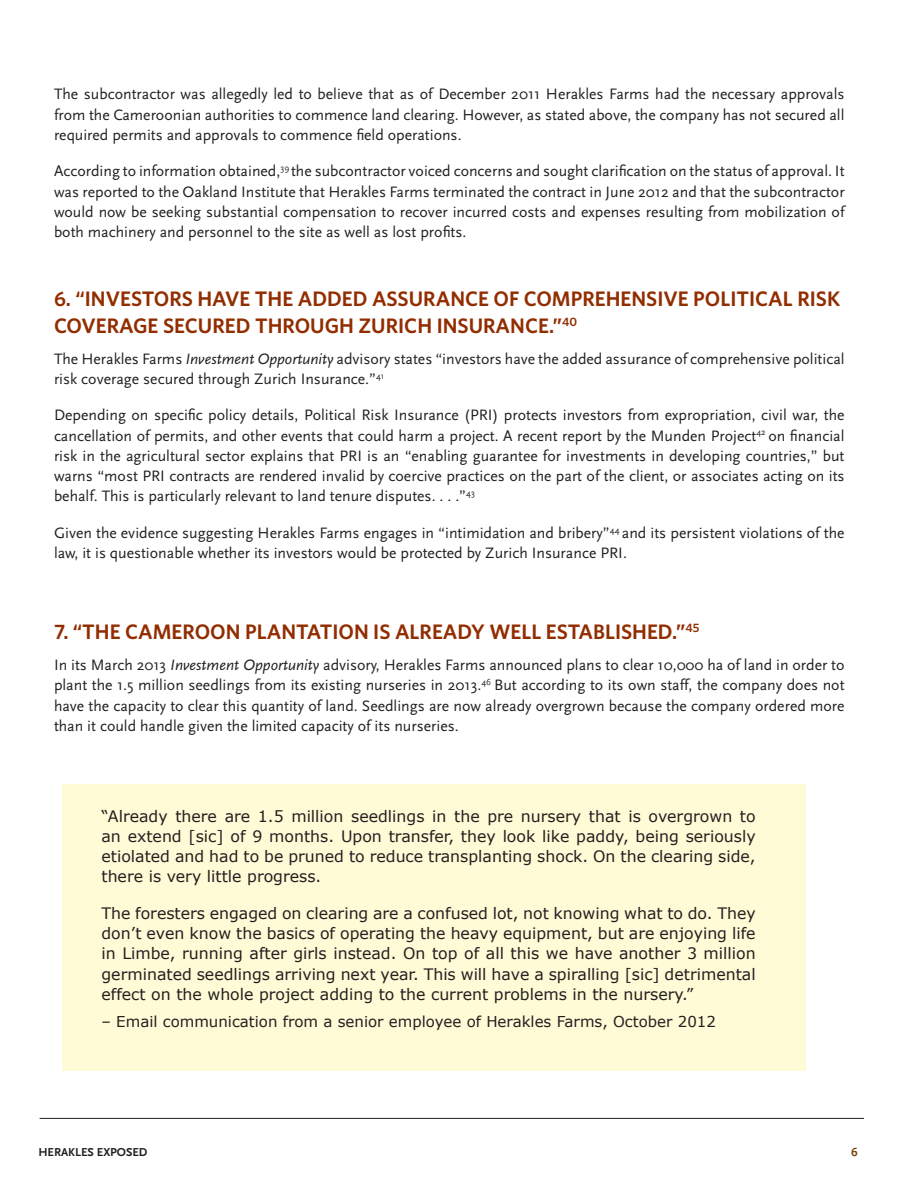
<style>
.page{position:relative;width:918px;height:1188px;background:#fff}
.page>*{position:absolute;margin:0;border:0;box-sizing:border-box;transform-origin:0 0}
.t1{font:600 21px/27px "Whitney";color:#922d00}
.t2{font:15.75px/20.2px "Scala Sans";color:#231f20;text-align:justify}
.t3{font:15.75px/20.2px "Verdana";color:#231f20;text-align:justify}
.t4{font:15px "Verdana";color:#231f20}
.t5{font:700 12px "Scala Sans";color:#231f20}
.t6{font:700 12px "Scala Sans";color:#753e00}
.s1{font-style:italic}
</style>
<div class="page">
<hr style="left:40px;top:1118px;width:824px;height:1px;background:#231f20">
<div style="left:63px;top:784px;width:743px;height:286px;background:#fffbd6"></div>
<p class="t2" style="left:54px;top:85px;width:792px">The subcontractor was allegedly led to believe that as of December 2011 Herakles Farms had the necessary approvals from the Cameroonian authorities to commence land clearing. However, as stated above, the company has not secured all required permits and approvals to commence field operations.</p>
<p class="t2" style="left:54px;top:161px;width:792px">According to information obtained,<sup>39</sup> the subcontractor voiced concerns and sought clarification on the status of approval. It was reported to the Oakland Institute that Herakles Farms terminated the contract in June 2012 and that the subcontractor would now be seeking substantial compensation to recover incurred costs and expenses resulting from mobilization of both machinery and personnel to the site as well as lost profits.</p>
<h1 class="t1" style="left:54px;top:284px;width:788px">6. “INVESTORS HAVE THE ADDED ASSURANCE OF COMPREHENSIVE POLITICAL RISK<br>COVERAGE SECURED THROUGH ZURICH INSURANCE.”<sup>40</sup></h1>
<p class="t2" style="left:54px;top:349px;width:792px">The Herakles Farms <span class="s1">Investment Opportunity</span> advisory states “investors have the added assurance of comprehensive political risk coverage secured through Zurich Insurance.”<sup>41</sup></p>
<p class="t2" style="left:54px;top:405px;width:792px">Depending on specific policy details, Political Risk Insurance (PRI) protects investors from expropriation, civil war, the cancellation of permits, and other events that could harm a project. A recent report by the Munden Project<sup>42</sup> on financial risk in the agricultural sector explains that PRI is an “enabling guarantee for investments in developing countries,” but warns “most PRI contracts are rendered invalid by coercive practices on the part of the client, or associates acting on its behalf. This is particularly relevant to land tenure disputes. . . .”<sup>43</sup></p>
<p class="t2" style="left:54px;top:523px;width:792px">Given the evidence suggesting Herakles Farms engages in “intimidation and bribery”<sup>44</sup> and its persistent violations of the law, it is questionable whether its investors would be protected by Zurich Insurance PRI.</p>
<h1 class="t1" style="left:54px;top:618px;width:647px">7. “THE CAMEROON PLANTATION IS ALREADY WELL ESTABLISHED.”<sup>45</sup></h1>
<p class="t2" style="left:54px;top:655px;width:792px">In its March 2013 <span class="s1">Investment Opportunity</span> advisory, Herakles Farms announced plans to clear 10,000 ha of land in order to plant the 1.5 million seedlings from its existing nurseries in 2013.<sup>46</sup> But according to its own staff, the company does not have the capacity to clear this quantity of land. Seedlings are now already overgrown because the company ordered more than it could handle given the limited capacity of its nurseries.</p>
<p class="t3" style="left:101px;top:805px;width:656px">“Already there are 1.5 million seedlings in the pre nursery that is overgrown to an extend [sic] of 9 months. Upon transfer, they look like paddy, being seriously etiolated and had to be pruned to reduce transplanting shock. On the clearing side, there is very little progress.</p>
<p class="t3" style="left:101px;top:902px;width:656px">The foresters engaged on clearing are a confused lot, not knowing what to do. They don’t even know the basics of operating the heavy equipment, but are enjoying life in Limbe, running after girls instead. On top of all this we have another 3 million germinated seedlings arriving next year. This will have a spiralling [sic] detrimental effect on the whole project adding to the current problems in the nursery.”</p>
<p class="t4" style="left:101px;top:1011px;width:616px">– Email communication from a senior employee of Herakles Farms, October 2012</p>
<p class="t5" style="left:38px;top:1146px;width:111px">HERAKLES EXPOSED</p>
<p class="t6" style="left:851px;top:1146px;width:8px">6</p>
</div>
